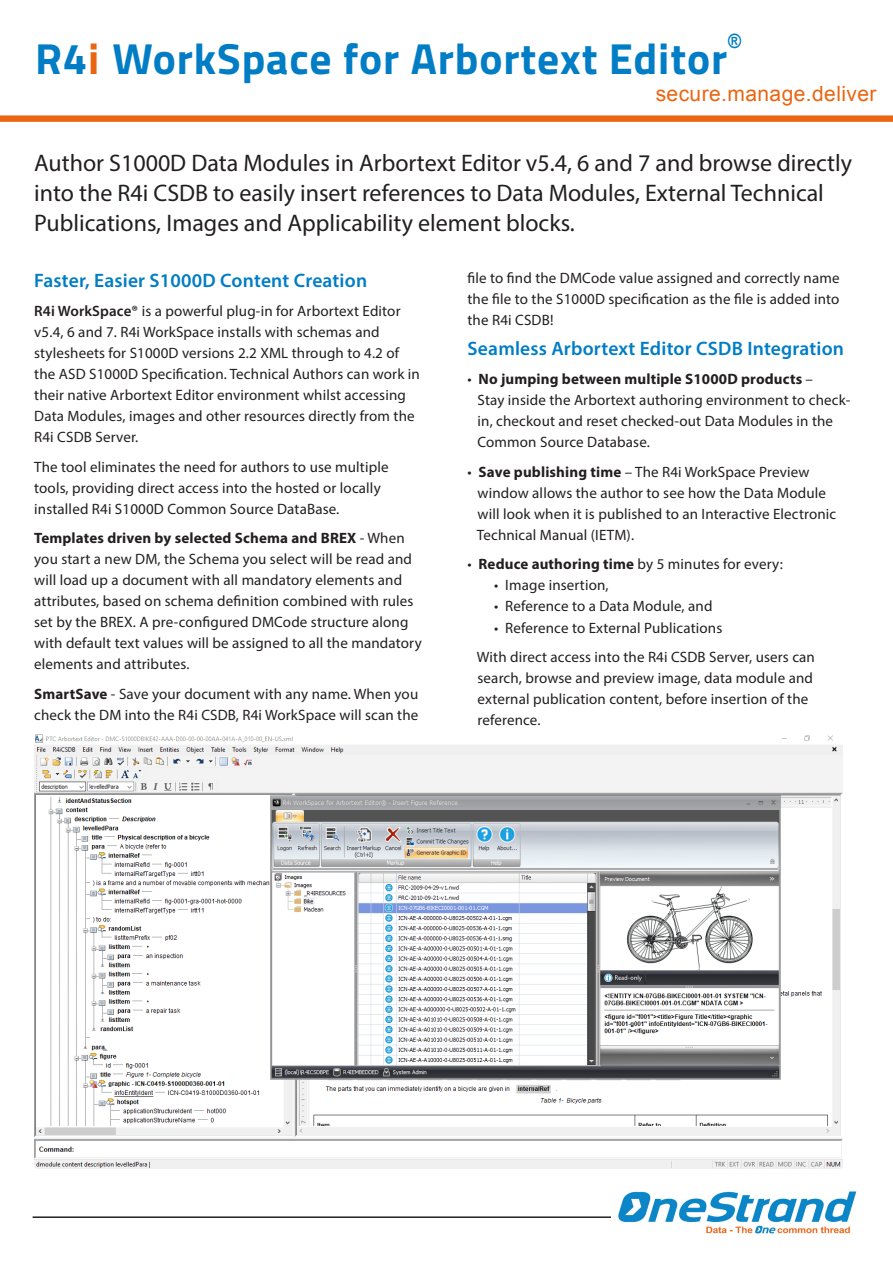
<style>
.page{position:relative;width:893px;height:1263px;background:#fff}
.page>*{position:absolute;margin:0;border:0;box-sizing:border-box;transform-origin:0 0}
.Sub_sub_heading{font:700 43.5px "Titillium Web";letter-spacing:.02em;color:#017dc5}
.Intro_Para_style{font:24px/30px "Myriad Pro";color:#231f20}
.Sub_sub_heading-2{font:21px "Arial";letter-spacing:.02em;color:#ea6511}
.Sub_sub_heading-3{font:700 19.8px "Arial";color:#017dc5;scale:.89 1}
.Body_Text{font:600 19.5px "Myriad Pro";letter-spacing:.01em;color:#017dc5}
.Body_Text-2{font:15px/21px "Myriad Pro";letter-spacing:.01em;color:#231f20}
.s1{color:#ea6511}
.s2{font-weight:600}
.s3{font-weight:700}
</style>
<div class="page">
<img style="left:34px;top:734px;width:808px;height:434px">
<svg style="left:0;top:115px;width:893px;height:7px;background:#eb7225"></svg>
<hr style="left:33px;top:1216px;width:579px;height:2px;background:#231f20">
<img style="left:618px;top:1191px;width:239px;height:43px">
<p class="Sub_sub_heading-3" style="left:728px;top:27px;width:16px">®</p>
<p class="Sub_sub_heading" style="left:35px;top:25px;width:694px">R4<span class="s1">i</span> WorkSpace for Arbortext Editor</p>
<p class="Sub_sub_heading-2" style="left:656px;top:80px;width:222px">secure.manage.deliver</p>
<p class="Intro_Para_style" style="left:34px;top:148px;width:819px">Author S1000D Data Modules in Arbortext Editor v5.4, 6 and 7 and browse directly into the R4i CSDB to easily insert references to Data Modules, External Technical<br>Publications, Images and Applicability element blocks.</p>
<p class="Body_Text" style="left:34px;top:268px;width:334px">Faster, Easier S1000D Content Creation</p>
<p class="Body_Text-2" style="left:34px;top:300px;width:387px"><span class="s2">R4i WorkSpace®</span> is a powerful plug-in for Arbortext Editor v5.4, 6 and 7. R4i WorkSpace installs with schemas and stylesheets for S1000D versions 2.2 XML through to 4.2 of the ASD S1000D Specification. Technical Authors can work in their native Arbortext Editor environment whilst accessing Data Modules, images and other resources directly from the R4i CSDB Server.</p>
<p class="Body_Text-2" style="left:34px;top:456px;width:356px">The tool eliminates the need for authors to use multiple tools, providing direct access into the hosted or locally installed R4i S1000D Common Source DataBase.</p>
<p class="Body_Text-2" style="left:34px;top:527px;width:389px"><span class="s3">Templates driven by selected Schema and BREX</span> - When you start a new DM, the Schema you select will be read and will load up a document with all mandatory elements and attributes, based on schema definition combined with rules set by the BREX. A pre-configured DMCode structure along with default text values will be assigned to all the mandatory elements and attributes.</p>
<p class="Body_Text-2" style="left:34px;top:683px;width:386px"><span class="s3">SmartSave</span> - Save your document with any name. When you check the DM into the R4i CSDB, R4i WorkSpace will scan the</p>
<p class="Body_Text-2" style="left:468px;top:268px;width:374px;text-align:justify">file to find the DMCode value assigned and correctly name the file to the S1000D specification as the file is added into the R4i CSDB!</p>
<p class="Body_Text" style="left:468px;top:336px;width:378px">Seamless Arbortext Editor CSDB Integration</p>
<p class="Body_Text-2" style="left:477px;top:369px;width:374px;text-indent:-10px">• <span class="s3">No jumping between multiple S1000D products</span> –<br>Stay inside the Arbortext authoring environment to check&shy;in, checkout and reset checked-out Data Modules in the Common Source Database.</p>
<p class="Body_Text-2" style="left:477px;top:461px;width:361px;text-indent:-9px">• <span class="s3">Save publishing time</span> – The R4i WorkSpace Preview window allows the author to see how the Data Module will look when it is published to an Interactive Electronic Technical Manual (IETM).</p>
<p class="Body_Text-2" style="left:468px;top:554px;width:317px">• <span class="s3">Reduce authoring time</span> by 5 minutes for every:</p>
<p class="Body_Text-2" style="left:494px;top:575px;width:116px">• Image insertion,</p>
<p class="Body_Text-2" style="left:494px;top:595px;width:220px">• Reference to a Data Module, and</p>
<p class="Body_Text-2" style="left:494px;top:617px;width:230px">• Reference to External Publications</p>
<p class="Body_Text-2" style="left:477px;top:647px;width:339px">With direct access into the R4i CSDB Server, users can search, browse and preview image, data module and external publication content, before insertion of the reference.</p>
</div>
